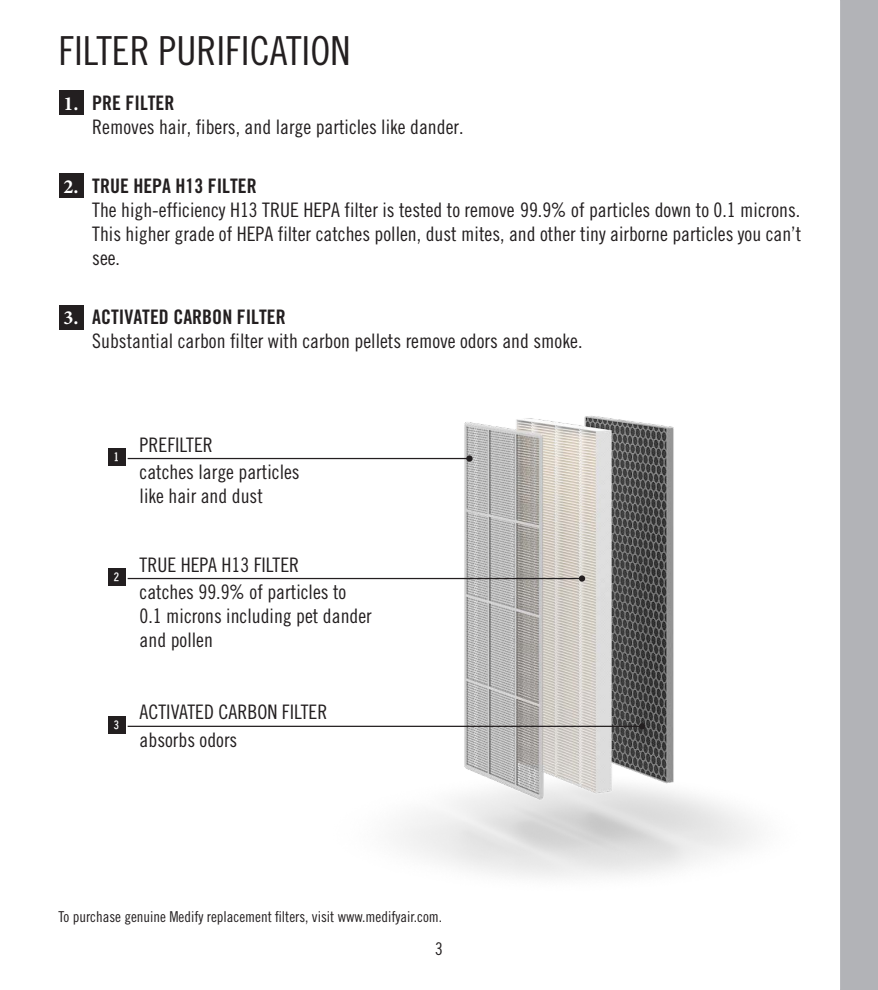
<style>
.page{position:relative;width:878px;height:990px;background:#fff}
.page>*{position:absolute;margin:0;border:0;box-sizing:border-box;transform-origin:0 0}
.MAIN_TITLES{font:40px "Trade Gothic LT Std Cn 18";color:#231f20}
.NUMBERS_NORMAL_BULLE{font:20px/24px "Trade Gothic LT Std Cn 18";color:#231f20}
.BODY_COPY_8_PT{font:20px "Trade Gothic LT Std Cn 18";color:#fff}
.t1{font:17.5px "Trade Gothic LT Std Cn 18";color:#231f20}
.BODY_COPY_8_PT-2{font:15px "Trade Gothic LT Std Cn 18";color:#231f20}
.s1{font-family:"Minion Pro";font-weight:700;color:#fff}
.s2{font-family:"Trade Gothic Bold Cond Twenty"}
</style>
<div class="page">
<img style="left:275px;top:416px;width:482px;height:462px">
<div style="left:840px;top:0;width:38px;height:990px;background:#b2b3b7"></div>
<div style="left:59px;top:91px;width:25px;height:24px;background:#231f20"></div>
<div style="left:59px;top:173px;width:25px;height:25px;background:#231f20"></div>
<div style="left:59px;top:306px;width:25px;height:24px;background:#231f20"></div>
<hr style="left:128px;top:458px;width:340px;height:1px;background:#231f20">
<hr style="left:128px;top:578px;width:453px;height:1px;background:#231f20">
<div style="left:108px;top:448px;width:17px;height:18px;background:#231f20"></div>
<div style="left:108px;top:568px;width:17px;height:18px;background:#231f20"></div>
<div style="left:466px;top:455px;width:6px;height:7px;background:#231f20;border-radius:50%"></div>
<hr style="left:128px;top:726px;width:512px;height:1px;background:#231f20">
<div style="left:108px;top:716px;width:17px;height:17px;background:#231f20"></div>
<svg style="left:639px;top:723px;width:6px;height:6px"></svg>
<div style="left:579px;top:575px;width:6px;height:7px;background:#231f20;border-radius:50%"></div>
<p class="MAIN_TITLES" style="left:58px;top:27px;width:293px">FILTER PURIFICATION</p>
<p class="NUMBERS_NORMAL_BULLE" style="left:92px;top:91px;width:372px;text-indent:-29px"><span class="s1">1.</span> <span class="s2">PRE FILTER<br></span>Removes hair, fibers, and large particles like dander.</p>
<p class="NUMBERS_NORMAL_BULLE" style="left:92px;top:174px;width:710px;text-indent:-29px"><span class="s1">2.</span> <span class="s2">TRUE HEPA H13 FILTER<br></span>The high-efficiency H13 TRUE HEPA filter is tested to remove 99.9% of particles down to 0.1 microns.<br>This higher grade of HEPA filter catches pollen, dust mites, and other tiny airborne particles you can’t see.</p>
<p class="NUMBERS_NORMAL_BULLE" style="left:92px;top:305px;width:491px;text-indent:-29px"><span class="s1">3.</span> <span class="s2">ACTIVATED CARBON FILTER<br></span>Substantial carbon filter with carbon pellets remove odors and smoke.</p>
<p class="BODY_COPY_8_PT" style="left:114px;top:448px;width:7px">¹</p>
<p class="NUMBERS_NORMAL_BULLE" style="left:140px;top:432px;width:75px">PREFILTER</p>
<p class="NUMBERS_NORMAL_BULLE" style="left:140px;top:460px;width:161px">catches large particles like hair and dust</p>
<p class="BODY_COPY_8_PT" style="left:114px;top:568px;width:7px">²</p>
<p class="NUMBERS_NORMAL_BULLE" style="left:140px;top:552px;width:161px">TRUE HEPA H13 FILTER</p>
<p class="NUMBERS_NORMAL_BULLE" style="left:140px;top:580px;width:234px">catches 99.9% of particles to<br>0.1 microns including pet dander and pollen</p>
<p class="BODY_COPY_8_PT" style="left:114px;top:716px;width:7px">³</p>
<p class="NUMBERS_NORMAL_BULLE" style="left:140px;top:700px;width:189px">ACTIVATED CARBON FILTER</p>
<p class="NUMBERS_NORMAL_BULLE" style="left:140px;top:727px;width:99px">absorbs odors</p>
<p class="BODY_COPY_8_PT-2" style="left:58px;top:908px;width:385px">To purchase genuine Medify replacement filters, visit www.medifyair.com.</p>
<p class="t1" style="left:435px;top:938px;width:9px">3</p>
</div>
